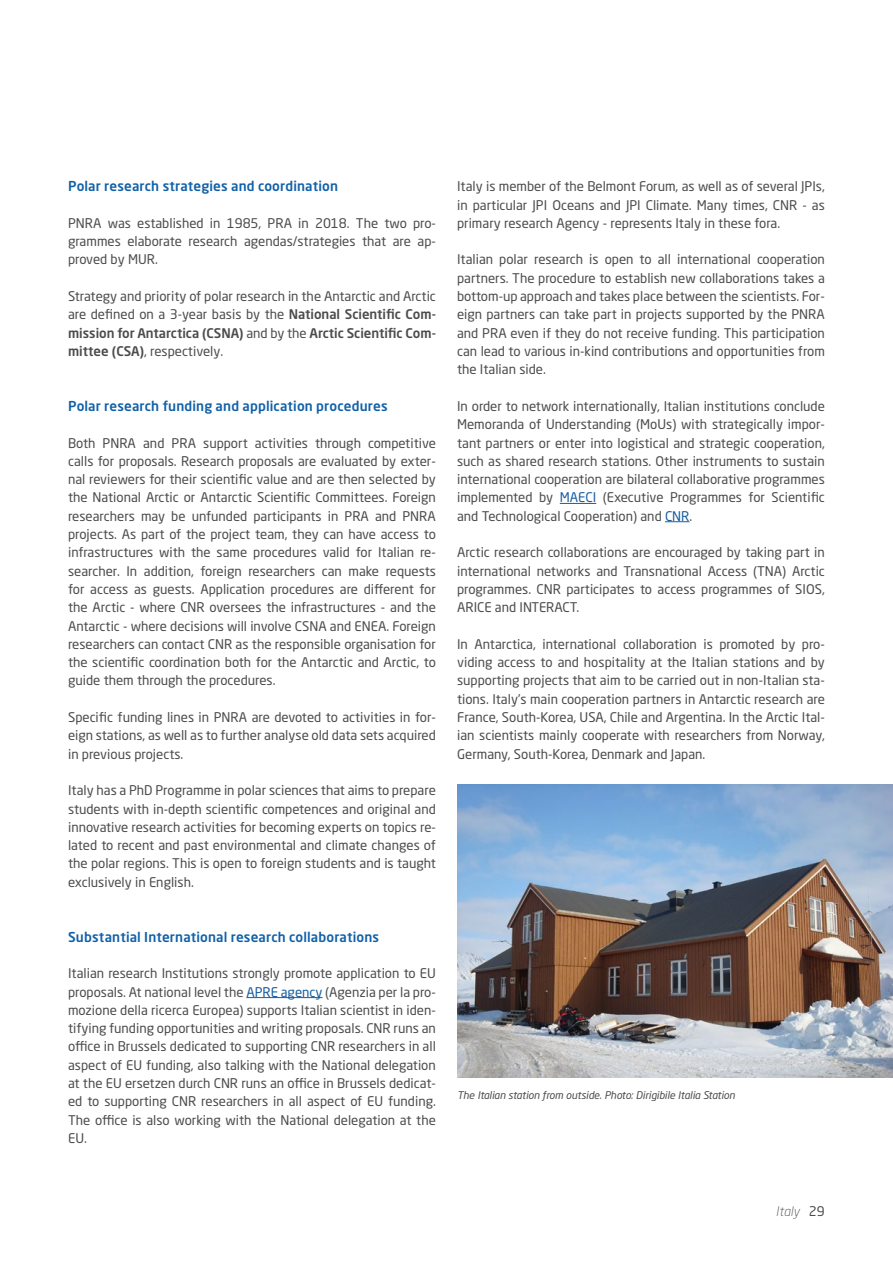
<style>
.page{position:relative;width:893px;height:1263px;background:#fff}
.page>*{position:absolute;margin:0;border:0;box-sizing:border-box;transform-origin:0 0}
.Subhead_2{font:500 13.5px "Neo Sans W1 G";letter-spacing:.01em;color:#1161a8}
.lauf{font:13.2px/18.3px "Neo Sans W1 G";color:#4b4c4d;text-align:justify}
.lauf-2{font:italic 300 13.2px "Neo Sans W1 G";color:#4b4c4d}
.Photo_Credit{font:italic 10.5px "Neo Sans W1 G";letter-spacing:-.01em;color:#4b4c4d}
.s1{font-weight:500}
.s2{color:#175d9e}
.s3{font-weight:400;font-style:normal}
</style>
<div class="page">
<hr style="left:246px;top:997px;width:77px;height:1px;background:#175d9e">
<hr style="left:560px;top:503px;width:36px;height:1px;background:#175d9e">
<svg style="left:665px;top:521px;width:24px;height:1px"></svg>
<img style="left:457px;top:785px;width:436px;height:293px">
<p class="Subhead_2" style="left:68px;top:178px;width:271px">Polar research strategies and coordination</p>
<p class="lauf" style="left:68px;top:214px;width:369px">PNRA was established in 1985, PRA in 2018. The two pro&shy;grammes elaborate research agendas/strategies that are ap&shy;proved by MUR.</p>
<p class="lauf" style="left:68px;top:287px;width:369px">Strategy and priority of polar research in the Antarctic and Arctic are defined on a 3-year basis by the <span class="s1">National Scientific Com&shy;mission for Antarctica (CSNA)</span> and by the <span class="s1">Arctic Scientific Com&shy;mittee (CSA)</span>, respectively.</p>
<p class="Subhead_2" style="left:68px;top:397px;width:321px">Polar research funding and application procedures</p>
<p class="lauf" style="left:68px;top:433px;width:369px">Both PNRA and PRA support activities through competitive calls for proposals. Research proposals are evaluated by exter&shy;nal reviewers for their scientific value and are then selected by the National Arctic or Antarctic Scientific Committees. Foreign researchers may be unfunded participants in PRA and PNRA projects. As part of the project team, they can have access to infrastructures with the same procedures valid for Italian re&shy;searcher. In addition, foreign researchers can make requests for access as guests. Application procedures are different for the Arctic - where CNR oversees the infrastructures - and the Antarctic - where decisions will involve CSNA and ENEA. Foreign researchers can contact CNR as the responsible organisation for the scientific coordination both for the Antarctic and Arctic, to guide them through the procedures.</p>
<p class="lauf" style="left:68px;top:708px;width:369px">Specific funding lines in PNRA are devoted to activities in for&shy;eign stations, as well as to further analyse old data sets acquired in previous projects.</p>
<p class="lauf" style="left:68px;top:781px;width:369px">Italy has a PhD Programme in polar sciences that aims to prepare students with in-depth scientific competences and original and innovative research activities for becoming experts on topics re&shy;lated to recent and past environmental and climate changes of the polar regions. This is open to foreign students and is taught exclusively in English.</p>
<p class="Subhead_2" style="left:68px;top:928px;width:313px">Substantial International research collaborations</p>
<p class="lauf" style="left:68px;top:964px;width:369px">Italian research Institutions strongly promote application to EU proposals. At national level the <span class="s2">APRE agency</span> (Agenzia per la pro&shy;mozione della ricerca Europea) supports Italian scientist in iden&shy;tifying funding opportunities and writing proposals. CNR runs an office in Brussels dedicated to supporting CNR researchers in all aspect of EU funding, also talking with the National delegation at the EU ersetzen durch CNR runs an office in Brussels dedicat&shy;ed to supporting CNR researchers in all aspect of EU funding.<br>The office is also working with the National delegation at the EU.</p>
<p class="lauf" style="left:457px;top:177px;width:369px">Italy is member of the Belmont Forum, as well as of several JPIs, in particular JPI Oceans and JPI Climate. Many times, CNR - as primary research Agency - represents Italy in these fora.</p>
<p class="lauf" style="left:457px;top:250px;width:369px">Italian polar research is open to all international cooperation partners. The procedure to establish new collaborations takes a bottom-up approach and takes place between the scientists. For&shy;eign partners can take part in projects supported by the PNRA and PRA even if they do not receive funding. This participation can lead to various in-kind contributions and opportunities from the Italian side.</p>
<p class="lauf" style="left:457px;top:397px;width:369px">In order to network internationally, Italian institutions conclude Memoranda of Understanding (MoUs) with strategically impor&shy;tant partners or enter into logistical and strategic cooperation, such as shared research stations. Other instruments to sustain international cooperation are bilateral collaborative programmes implemented by <span class="s2">MAECI</span> (Executive Programmes for Scientific and Technological Cooperation) and <span class="s2">CNR</span>.</p>
<p class="lauf" style="left:457px;top:543px;width:369px">Arctic research collaborations are encouraged by taking part in international networks and Transnational Access (TNA) Arctic programmes. CNR participates to access programmes of SIOS, ARICE and INTERACT.</p>
<p class="lauf" style="left:457px;top:635px;width:369px">In Antarctica, international collaboration is promoted by pro&shy;viding access to and hospitality at the Italian stations and by supporting projects that aim to be carried out in non-Italian sta&shy;tions. Italy’s main cooperation partners in Antarctic research are France, South-Korea, USA, Chile and Argentina. In the Arctic Ital&shy;ian scientists mainly cooperate with researchers from Norway, Germany, South-Korea, Denmark and Japan.</p>
<p class="Photo_Credit" style="left:457px;top:1088px;width:279px">The Italian station from outside. Photo: Dirigibile Italia Station</p>
<p class="lauf-2" style="left:776px;top:1203px;width:51px">Italy <span class="s3">29</span></p>
</div>
